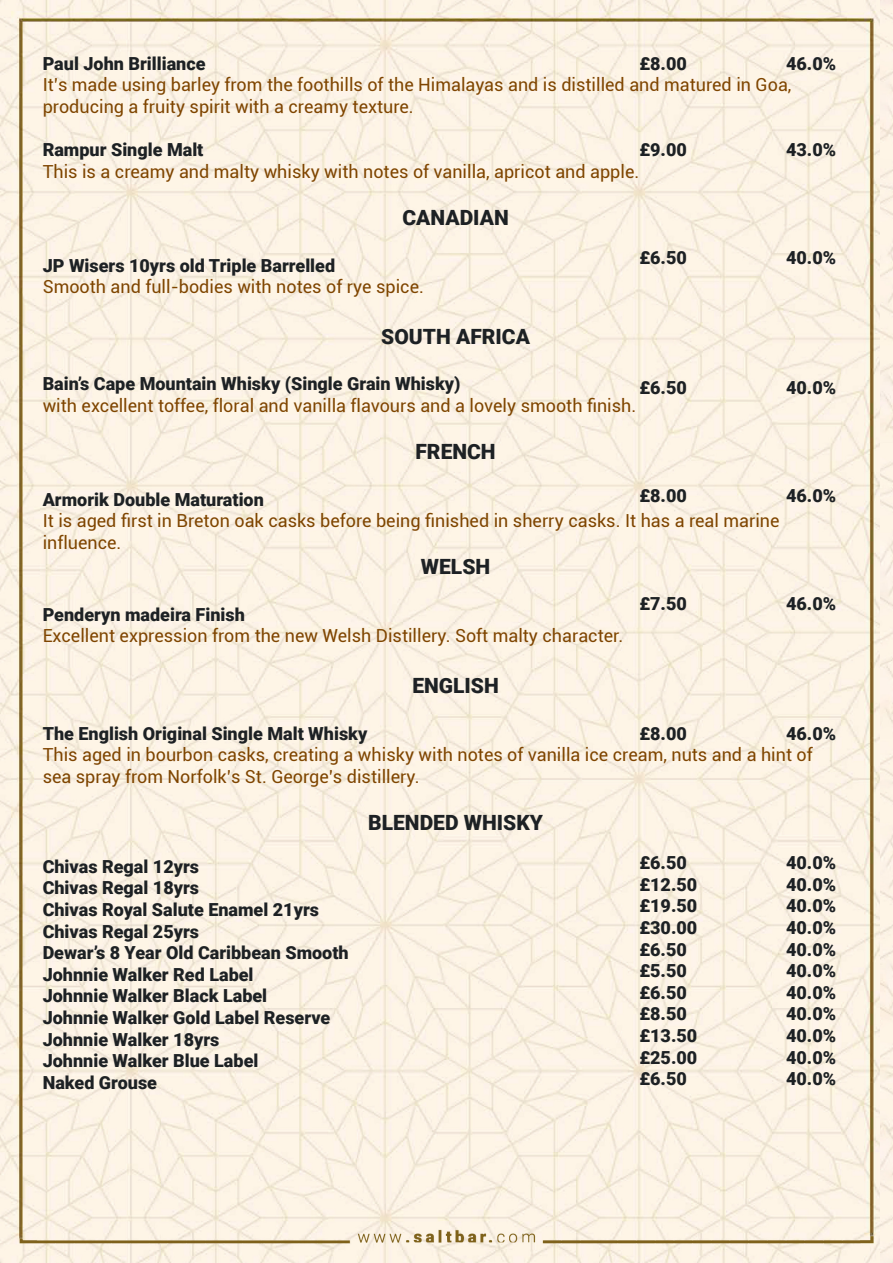
<style>
.page{position:relative;width:893px;height:1263px;background:#fff}
.page>*{position:absolute;margin:0;border:0;box-sizing:border-box;transform-origin:0 0}
.t1{font:900 21px "Roboto";color:#1d2124}
.t2{font:900 18px "Roboto";color:#1d2124}
.t3{font:18px "Roboto";color:#7f4500}
</style>
<div class="page">
<img style="left:0;top:0;width:880px;height:1263px">
<img style="left:880px;top:0;width:13px;height:1263px">
<p class="t2" style="left:43px;top:51px;width:164px">Paul John Brilliance</p>
<p class="t3" style="left:43px;top:72px;width:750px">It’s made using barley from the foothills of the Himalayas and is distilled and matured in Goa,</p>
<p class="t3" style="left:43px;top:94px;width:373px">producing a fruity spirit with a creamy texture.</p>
<p class="t2" style="left:43px;top:137px;width:162px">Rampur Single Malt</p>
<p class="t3" style="left:43px;top:159px;width:598px">This is a creamy and malty whisky with notes of vanilla, apricot and apple.</p>
<p class="t1" style="left:402px;top:203px;width:108px">CANADIAN</p>
<p class="t2" style="left:43px;top:252px;width:294px">JP Wisers 10yrs old Triple Barrelled</p>
<p class="t3" style="left:43px;top:274px;width:383px">Smooth and full-bodies with notes of rye spice.</p>
<p class="t1" style="left:381px;top:321px;width:150px">SOUTH AFRICA</p>
<p class="t2" style="left:43px;top:371px;width:419px">Bain’s Cape Mountain Whisky (Single Grain Whisky)</p>
<p class="t3" style="left:43px;top:393px;width:595px">with excellent toffee, floral and vanilla flavours and a lovely smooth finish.</p>
<p class="t1" style="left:415px;top:437px;width:82px">FRENCH</p>
<p class="t2" style="left:43px;top:486px;width:223px">Armorik Double Maturation</p>
<p class="t3" style="left:43px;top:508px;width:738px">It is aged first in Breton oak casks before being finished in sherry casks. It has a real marine</p>
<p class="t3" style="left:43px;top:530px;width:80px">influence.</p>
<p class="t1" style="left:421px;top:552px;width:71px">WELSH</p>
<p class="t2" style="left:43px;top:602px;width:204px">Penderyn madeira Finish</p>
<p class="t3" style="left:43px;top:623px;width:582px">Excellent expression from the new Welsh Distillery. Soft malty character.</p>
<p class="t1" style="left:412px;top:671px;width:88px">ENGLISH</p>
<p class="t2" style="left:43px;top:720px;width:326px">The English Original Single Malt Whisky</p>
<p class="t3" style="left:43px;top:742px;width:771px">This aged in bourbon casks, creating a whisky with notes of vanilla ice cream, nuts and a hint of</p>
<p class="t3" style="left:43px;top:764px;width:378px">sea spray from Norfolk’s St. George’s distillery.</p>
<p class="t1" style="left:368px;top:807px;width:176px">BLENDED WHISKY</p>
<p class="t2" style="left:43px;top:854px;width:158px">Chivas Regal 12yrs</p>
<p class="t2" style="left:43px;top:875px;width:158px">Chivas Regal 18yrs</p>
<p class="t2" style="left:43px;top:897px;width:278px">Chivas Royal Salute Enamel 21yrs</p>
<p class="t2" style="left:43px;top:918px;width:158px">Chivas Regal 25yrs</p>
<p class="t2" style="left:43px;top:940px;width:308px">Dewar’s 8 Year Old Caribbean Smooth</p>
<p class="t2" style="left:43px;top:962px;width:212px">Johnnie Walker Red Label</p>
<p class="t2" style="left:43px;top:983px;width:226px">Johnnie Walker Black Label</p>
<p class="t2" style="left:43px;top:1005px;width:289px">Johnnie Walker Gold Label Reserve</p>
<p class="t2" style="left:43px;top:1026px;width:178px">Johnnie Walker 18yrs</p>
<p class="t2" style="left:43px;top:1048px;width:217px">Johnnie Walker Blue Label</p>
<p class="t2" style="left:43px;top:1070px;width:116px">Naked Grouse</p>
<p class="t2" style="left:639px;top:51px;width:49px">£8.00</p>
<p class="t2" style="left:786px;top:51px;width:52px">46.0%</p>
<p class="t2" style="left:639px;top:137px;width:49px">£9.00</p>
<p class="t2" style="left:786px;top:137px;width:52px">43.0%</p>
<p class="t2" style="left:639px;top:245px;width:49px">£6.50</p>
<p class="t2" style="left:786px;top:245px;width:52px">40.0%</p>
<p class="t2" style="left:639px;top:375px;width:49px">£6.50</p>
<p class="t2" style="left:786px;top:375px;width:52px">40.0%</p>
<p class="t2" style="left:639px;top:483px;width:49px">£8.00</p>
<p class="t2" style="left:786px;top:483px;width:52px">46.0%</p>
<p class="t2" style="left:639px;top:591px;width:49px">£7.50</p>
<p class="t2" style="left:786px;top:591px;width:52px">46.0%</p>
<p class="t2" style="left:639px;top:720px;width:49px">£8.00</p>
<p class="t2" style="left:786px;top:720px;width:52px">46.0%</p>
<p class="t2" style="left:639px;top:850px;width:49px">£6.50</p>
<p class="t2" style="left:639px;top:872px;width:59px">£12.50</p>
<p class="t2" style="left:639px;top:893px;width:59px">£19.50</p>
<p class="t2" style="left:639px;top:915px;width:59px">£30.00</p>
<p class="t2" style="left:639px;top:936px;width:49px">£6.50</p>
<p class="t2" style="left:639px;top:958px;width:49px">£5.50</p>
<p class="t2" style="left:639px;top:980px;width:49px">£6.50</p>
<p class="t2" style="left:639px;top:1001px;width:49px">£8.50</p>
<p class="t2" style="left:639px;top:1023px;width:59px">£13.50</p>
<p class="t2" style="left:639px;top:1044px;width:59px">£25.00</p>
<p class="t2" style="left:639px;top:1066px;width:49px">£6.50</p>
<p class="t2" style="left:786px;top:850px;width:52px">40.0%</p>
<p class="t2" style="left:786px;top:872px;width:52px">40.0%</p>
<p class="t2" style="left:786px;top:893px;width:52px">40.0%</p>
<p class="t2" style="left:786px;top:915px;width:52px">40.0%</p>
<p class="t2" style="left:786px;top:936px;width:52px">40.0%</p>
<p class="t2" style="left:786px;top:958px;width:52px">40.0%</p>
<p class="t2" style="left:786px;top:980px;width:52px">40.0%</p>
<p class="t2" style="left:786px;top:1001px;width:52px">40.0%</p>
<p class="t2" style="left:786px;top:1023px;width:52px">40.0%</p>
<p class="t2" style="left:786px;top:1044px;width:52px">40.0%</p>
<p class="t2" style="left:786px;top:1066px;width:52px">40.0%</p>
</div>
